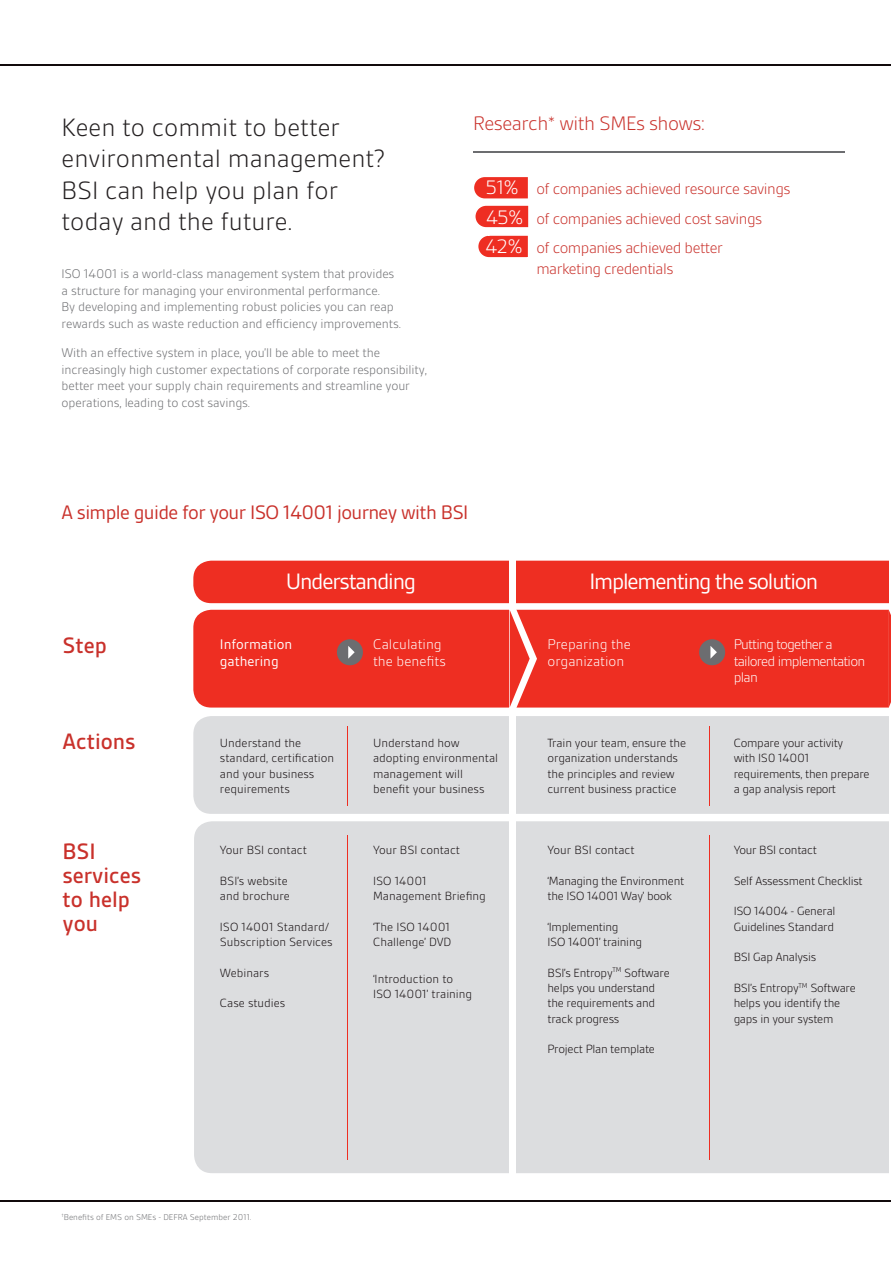
<style>
.page{position:relative;width:891px;height:1263px;background:#fff}
.page>*{position:absolute;margin:0;border:0;box-sizing:border-box;transform-origin:0 0}
.t1{font:300 27px/31.5px "BSI Gesta";color:#231f20}
.t2{font:24px "BSI Gesta";letter-spacing:-.05em;color:#fff}
.t3{font:500 24px/24px "BSI Gesta";color:#c9312b}
.t4{font:21px "BSI Gesta";letter-spacing:-.03em;color:#c9312b}
.t5{font:300 21px "BSI Gesta";letter-spacing:-.025em;color:#c9312b}
.t6{font:300 16.5px/29.5px "BSI Gesta";letter-spacing:-.03em;color:#c9312b}
.t7{font:300 15px/16.5px "BSI Gesta";color:#fff}
.t8{font:300 15px/16.5px "BSI Gesta";letter-spacing:-.05em;color:#fff}
.t9{font:15px/16.5px "BSI Gesta";color:#fff}
.t10{font:300 13.5px/16.5px "BSI Gesta";letter-spacing:-.01em;color:#6c6d70}
.t11{font:300 12.75px/15.3px "BSI Gesta";letter-spacing:-.01em;color:#110a0c}
.t12{font:300 9px "BSI Gesta";color:#6c6d70}
.s1{font-size:21px;color:#fff}
</style>
<div class="page">
<div style="left:193px;top:716px;width:695px;height:98px;background:#dcdddf"></div>
<div style="left:193px;top:561px;width:695px;height:42px;background:#ee2e22"></div>
<hr style="left:0;top:1200px;width:890px;height:1px;background:#110a0c">
<div style="left:193px;top:610px;width:694px;height:98px;background:#ee2e22"></div>
<div style="left:194px;top:821px;width:694px;height:352px;background:#dcdddf"></div>
<div style="left:510px;top:560px;width:6px;height:638px;background:#fff"></div>
<hr style="left:347px;top:726px;width:1px;height:79px;background:#ee2e22">
<hr style="left:347px;top:835px;width:1px;height:324px;background:#ee2e22">
<div style="left:699px;top:639px;width:26px;height:26px;background:#6c6d70;border-radius:50%"></div>
<svg style="left:710px;top:646px;width:6px;height:13px"></svg>
<div style="left:337px;top:639px;width:26px;height:26px;background:#6c6d70;border-radius:50%"></div>
<svg style="left:348px;top:646px;width:6px;height:13px"></svg>
<hr style="left:0;top:64px;width:890px;height:2px;background:#110a0c">
<svg style="left:509px;top:609px;width:28px;height:99px"></svg>
<hr style="left:709px;top:726px;width:1px;height:79px;background:#ee2e22">
<hr style="left:709px;top:835px;width:1px;height:324px;background:#ee2e22">
<svg style="left:887px;top:609px;width:3px;height:99px"></svg>
<hr style="left:473px;top:152px;width:372px;height:1px;background:#6c6d70">
<svg style="left:474px;top:177px;width:55px;height:81px"></svg>
<h1 class="t1" style="left:62px;top:111px;width:325px">Keen to commit to better environmental management?<br>BSI can help you plan for today and the future.</h1>
<p class="t10" style="left:62px;top:266px;width:341px">ISO 14001 is a world-class management system that provides a structure for managing your environmental performance.<br>By developing and implementing robust policies you can reap rewards such as waste reduction and efficiency improvements.</p>
<p class="t10" style="left:62px;top:345px;width:367px">With an effective system in place, you’ll be able to meet the increasingly high customer expectations of corporate responsibility, better meet your supply chain requirements and streamline your operations, leading to cost savings.</p>
<h3 class="t5" style="left:473px;top:112px;width:233px">Research* with SMEs shows:</h3>
<p class="t6" style="left:485px;top:174px;width:306px"><span class="s1">51%</span> of companies achieved resource savings<br><span class="s1">45%</span> of companies achieved cost savings<br><span class="s1">42%</span> of companies achieved better</p>
<p class="t6" style="left:536px;top:254px;width:138px">marketing credentials</p>
<h3 class="t4" style="left:61px;top:502px;width:408px">A simple guide for your ISO 14001 journey with BSI</h3>
<h2 class="t2" style="left:286px;top:569px;width:132px">Understanding</h2>
<h2 class="t2" style="left:589px;top:569px;width:230px">Implementing the solution</h2>
<h2 class="t3" style="left:62px;top:633px;width:46px">Step</h2>
<p class="t9" style="left:220px;top:636px;width:74px">Information gathering</p>
<p class="t7" style="left:373px;top:636px;width:74px">Calculating the benefits</p>
<p class="t7" style="left:547px;top:636px;width:85px">Preparing the organization</p>
<p class="t8" style="left:733px;top:636px;width:133px">Putting together a tailored implementation plan</p>
<h2 class="t3" style="left:62px;top:729px;width:74px">Actions</h2>
<p class="t11" style="left:220px;top:735px;width:116px">Understand the standard, certification and your business requirements</p>
<p class="t11" style="left:373px;top:735px;width:126px">Understand how adopting environmental management will benefit your business</p>
<p class="t11" style="left:547px;top:735px;width:140px">Train your team, ensure the organization understands the principles and review current business practice</p>
<p class="t11" style="left:733px;top:735px;width:137px">Compare your activity<br>with IS0 14001 requirements, then prepare a gap analysis report</p>
<h2 class="t3" style="left:62px;top:839px;width:80px">BSI services to help you</h2>
<p class="t11" style="left:220px;top:843px;width:88px">Your BSI contact</p>
<p class="t11" style="left:220px;top:873px;width:72px">BSI’s website and brochure</p>
<p class="t11" style="left:220px;top:919px;width:114px">ISO 14001 Standard/<br>Subscription Services</p>
<p class="t11" style="left:220px;top:965px;width:51px">Webinars</p>
<p class="t11" style="left:220px;top:996px;width:67px">Case studies</p>
<p class="t11" style="left:373px;top:843px;width:88px">Your BSI contact</p>
<p class="t11" style="left:373px;top:873px;width:114px">ISO 14001<br>Management Briefing</p>
<p class="t11" style="left:373px;top:919px;width:80px">‘The ISO 14001<br>Challenge’ DVD</p>
<p class="t11" style="left:373px;top:971px;width:100px">‘Introduction to<br>ISO 14001’ training</p>
<p class="t11" style="left:547px;top:843px;width:88px">Your BSI contact</p>
<p class="t11" style="left:547px;top:873px;width:138px">‘Managing the Environment the ISO 14001 Way’ book</p>
<p class="t11" style="left:547px;top:919px;width:96px">‘Implementing<br>ISO 14001’ training</p>
<p class="t11" style="left:547px;top:965px;width:124px">BSI’s Entropy<sup>TM</sup> Software helps you understand the requirements and track progress</p>
<p class="t11" style="left:547px;top:1041px;width:109px">Project Plan template</p>
<p class="t11" style="left:733px;top:843px;width:85px">Your BSI contact</p>
<p class="t11" style="left:733px;top:873px;width:130px">Self Assessment Checklist</p>
<p class="t11" style="left:733px;top:904px;width:103px">ISO 14004 - General<br>Guidelines Standard</p>
<p class="t11" style="left:733px;top:950px;width:84px">BSI Gap Analysis</p>
<p class="t11" style="left:733px;top:980px;width:124px">BSI’s Entropy<sup>TM</sup> Software helps you identify the gaps in your system</p>
<p class="t12" style="left:61px;top:1213px;width:191px"><sup>†</sup>Benefits of EMS on SMEs - DEFRA September 2011.</p>
</div>
